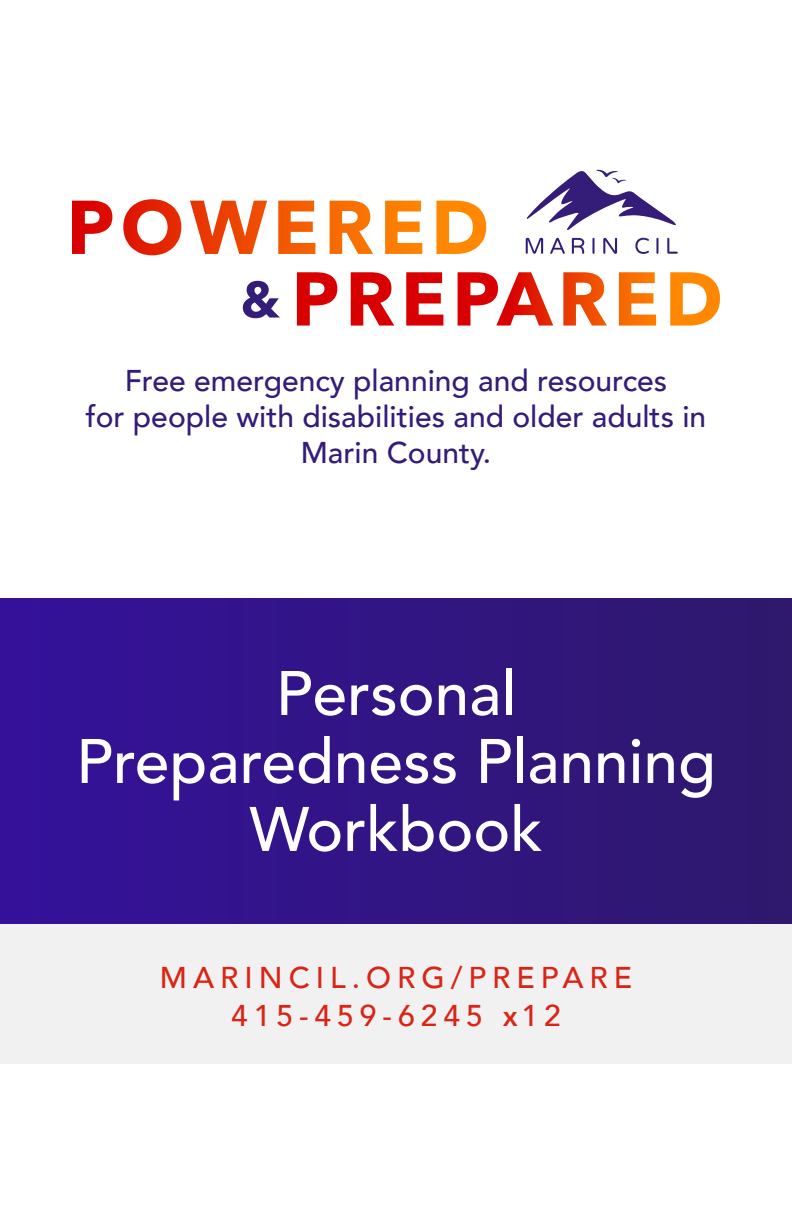
<style>
.page{position:relative;width:792px;height:1224px;background:#fff}
.page>*{position:absolute;margin:0;border:0;box-sizing:border-box;transform-origin:0 0}
.t1{font:500 62.2px/68px "Avenir";color:#fff;text-align:center}
.t2{font:500 30px/36px "Avenir";color:#341c79;text-align:center}
.t3{font:500 30px/38px "Avenir";letter-spacing:.2em;color:#d92517;text-align:center}
.s1{font-weight:900;font-size:20px}
</style>
<div class="page">
<div style="left:0;top:924px;width:792px;height:139px;background:#f1f1f1"></div>
<div style="left:0;top:599px;width:792px;height:325px;background:linear-gradient(to right,#35119b,#2e196c)"></div>
<svg style="left:72px;top:201px;width:40px;height:53px"></svg>
<svg style="left:123px;top:199px;width:58px;height:56px"></svg>
<svg style="left:190px;top:201px;width:77px;height:53px"></svg>
<svg style="left:278px;top:201px;width:37px;height:53px"></svg>
<svg style="left:330px;top:201px;width:43px;height:53px"></svg>
<svg style="left:385px;top:201px;width:37px;height:53px"></svg>
<svg style="left:436px;top:201px;width:50px;height:53px"></svg>
<svg style="left:526px;top:238px;width:17px;height:16px"></svg>
<svg style="left:550px;top:238px;width:15px;height:16px"></svg>
<svg style="left:572px;top:238px;width:12px;height:16px"></svg>
<hr style="left:592px;top:238px;width:3px;height:16px;background:#341c79">
<svg style="left:603px;top:238px;width:14px;height:16px"></svg>
<svg style="left:635px;top:238px;width:14px;height:16px"></svg>
<hr style="left:656px;top:238px;width:3px;height:16px;background:#341c79">
<svg style="left:667px;top:238px;width:11px;height:16px"></svg>
<svg style="left:527px;top:169px;width:149px;height:61px"></svg>
<svg style="left:563px;top:272px;width:44px;height:54px"></svg>
<svg style="left:619px;top:272px;width:37px;height:54px"></svg>
<svg style="left:670px;top:272px;width:50px;height:54px"></svg>
<svg style="left:297px;top:272px;width:40px;height:54px"></svg>
<svg style="left:351px;top:272px;width:43px;height:54px"></svg>
<svg style="left:406px;top:272px;width:37px;height:54px"></svg>
<svg style="left:458px;top:272px;width:95px;height:54px"></svg>
<svg style="left:243px;top:281px;width:37px;height:37px"></svg>
<p class="t2" style="left:86px;top:361px;width:622px">Free emergency planning and resources<br>for people with disabilities and older adults in<br>Marin County.</p>
<h1 class="t1" style="left:76px;top:656px;width:641px">Personal<br>Preparedness Planning<br>Workbook</h1>
<p class="t3" style="left:160px;top:957px;width:474px">MARINCIL.ORG/PREPARE<br>415-459-6245 <span class="s1">X</span>12</p>
</div>
